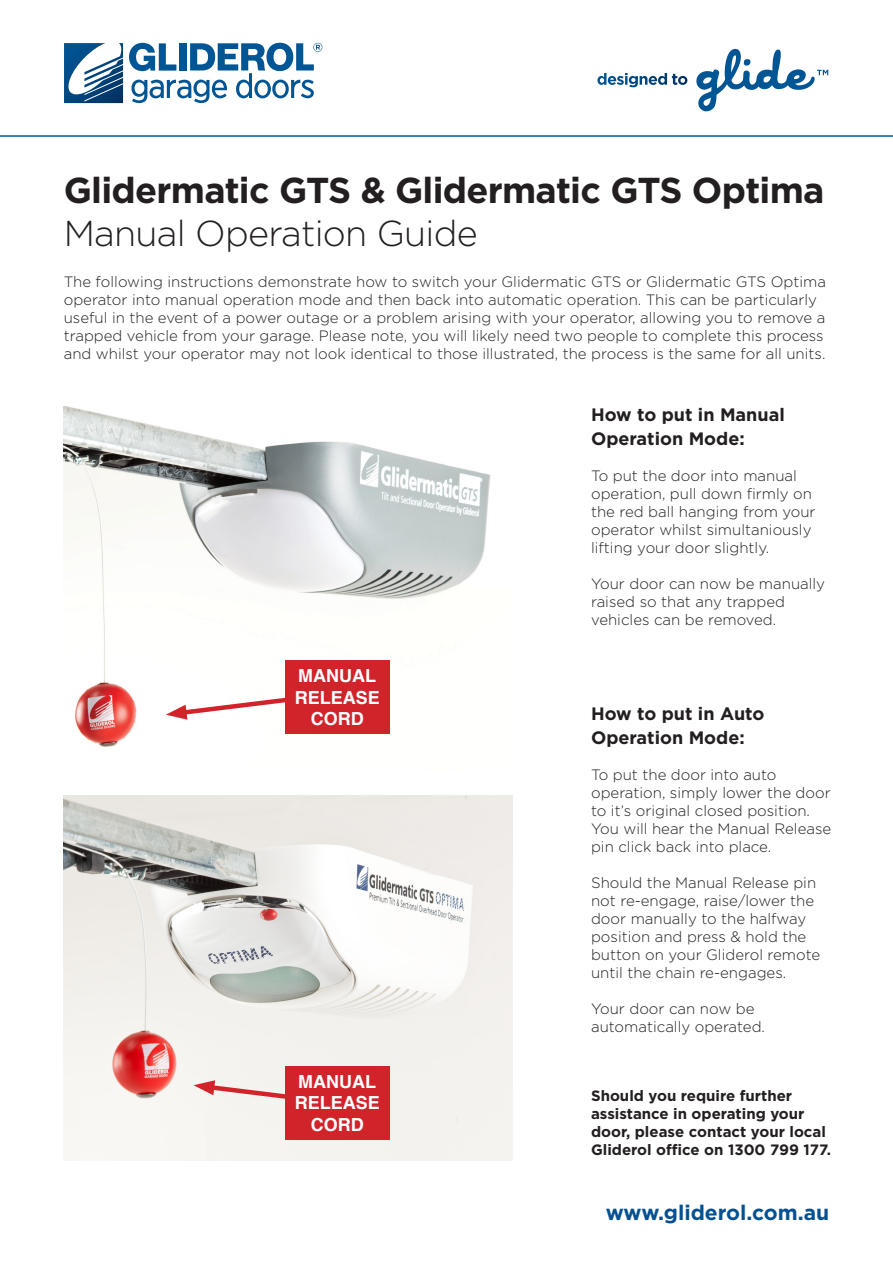
<style>
.page{position:relative;width:893px;height:1263px;background:#fff}
.page>*{position:absolute;margin:0;border:0;box-sizing:border-box;transform-origin:0 0}
.t1{font:700 36px "Gotham";letter-spacing:-.02em;color:#231f20}
.t2{font:300 36px "Gotham";letter-spacing:-.02em;color:#231f20}
.t3{font:700 21px "Gotham";color:#045192}
.t4{font:700 18px/24px "Gotham";color:#231f20}
.t5{font:700 18px/21.6px "Helvetica";color:#fff;text-align:center}
.t6{font:300 15px/18px "Gotham";color:#231f20}
.t7{font:700 15px/18px "Gotham";color:#231f20}
</style>
<div class="page">
<svg style="left:64px;top:43px;width:59px;height:60px"></svg>
<svg style="left:129px;top:43px;width:193px;height:60px"></svg>
<svg style="left:597px;top:73px;width:90px;height:14px"></svg>
<svg style="left:696px;top:49px;width:132px;height:62px"></svg>
<img style="left:63px;top:406px;width:428px;height:341px">
<svg style="left:166px;top:688px;width:119px;height:32px"></svg>
<div style="left:285px;top:661px;width:105px;height:73px;background:#d1232a"></div>
<hr style="left:0;top:135px;width:893px;height:2px;background:#005595">
<img style="left:63px;top:796px;width:449px;height:364px">
<svg style="left:194px;top:1080px;width:91px;height:32px"></svg>
<div style="left:285px;top:1066px;width:105px;height:73px;background:#d1232a"></div>
<p class="t1" style="left:64px;top:166px;width:762px">Glidermatic GTS &amp; Glidermatic GTS Optima</p>
<p class="t2" style="left:64px;top:211px;width:416px">Manual Operation Guide</p>
<p class="t6" style="left:64px;top:272px;width:764px">The following instructions demonstrate how to switch your Glidermatic GTS or Glidermatic GTS Optima operator into manual operation mode and then back into automatic operation. This can be particularly useful in the event of a power outage or a problem arising with your operator, allowing you to remove a trapped vehicle from your garage. Please note, you will likely need two people to complete this process and whilst your operator may not look identical to those illustrated, the process is the same for all units.</p>
<p class="t5" style="left:295px;top:665px;width:87px">MANUAL<br>RELEASE<br>CORD</p>
<p class="t5" style="left:295px;top:1070px;width:87px">MANUAL<br>RELEASE<br>CORD</p>
<p class="t4" style="left:591px;top:402px;width:195px">How to put in Manual<br>Operation Mode:</p>
<p class="t6" style="left:591px;top:466px;width:226px">To put the door into manual operation, pull down firmly on the red ball hanging from your operator whilst simultaniously lifting your door slightly.</p>
<p class="t6" style="left:591px;top:574px;width:236px">Your door can now be manually raised so that any trapped vehicles can be removed.</p>
<p class="t4" style="left:591px;top:702px;width:175px">How to put in Auto<br>Operation Mode:</p>
<p class="t6" style="left:591px;top:765px;width:242px">To put the door into auto operation, simply lower the door to it’s original closed position.<br>You will hear the Manual Release pin click back into place.</p>
<p class="t6" style="left:591px;top:873px;width:231px">Should the Manual Release pin not re-engage, raise/lower the door manually to the halfway position and press &amp; hold the button on your Gliderol remote until the chain re-engages.</p>
<p class="t6" style="left:591px;top:999px;width:175px">Your door can now be automatically operated.</p>
<p class="t7" style="left:591px;top:1086px;width:242px">Should you require further assistance in operating your door, please contact your local<br>Gliderol office on 1300 799 177.</p>
<p class="t3" style="left:606px;top:1199px;width:225px">www.gliderol.com.au</p>
</div>
